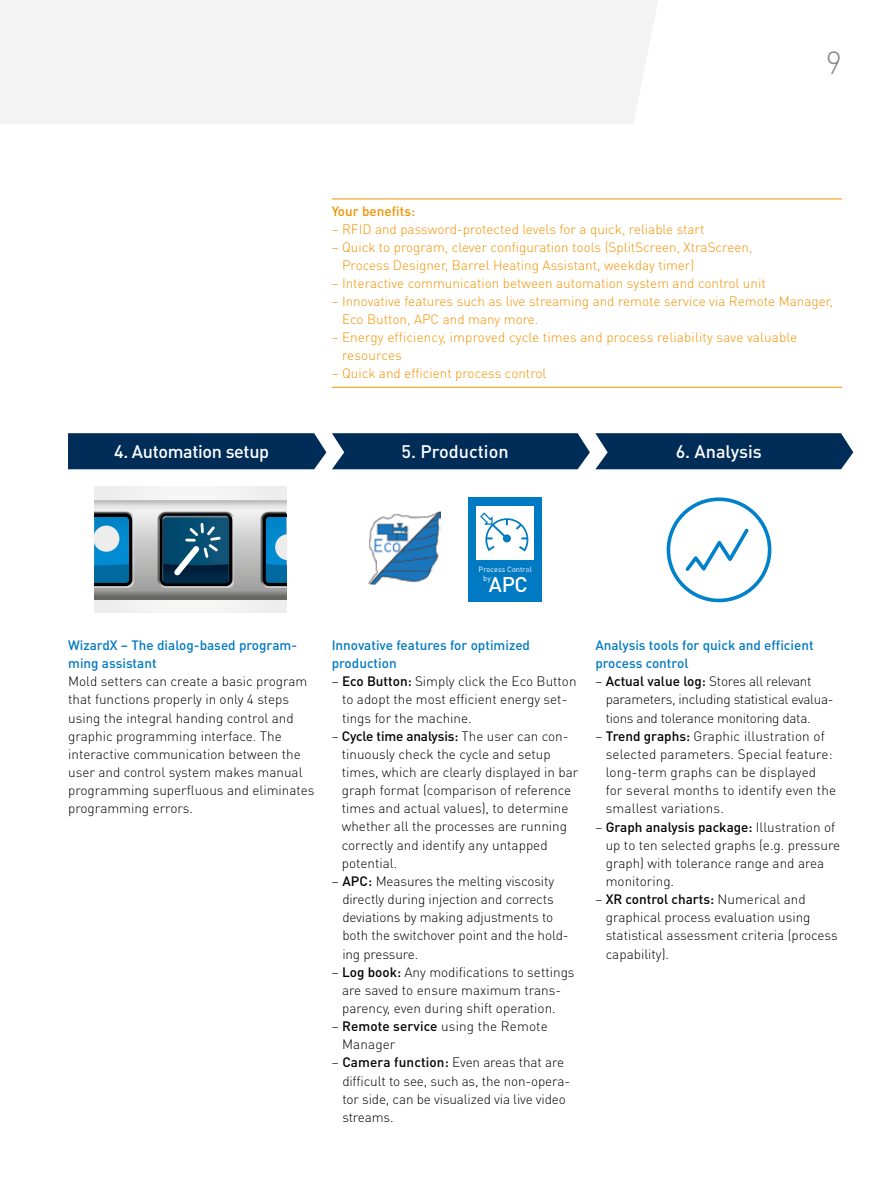
<style>
.page{position:relative;width:893px;height:1191px;background:#fff}
.page>*{position:absolute;margin:0;border:0;box-sizing:border-box;transform-origin:0 0}
.t1{font:300 31.5px "DIN Pro";color:#878787}
.t2{font:500 21.15px "DIN Pro";color:#fff}
.t3{font:500 18px "DIN Pro";color:#fff}
.t4{font:500 18px "DIN Pro";letter-spacing:-.02em;color:#fff}
.t5{font:300 13.5px/18.1px "DIN Pro";color:#000}
.t6{font:300 13.5px/18px "DIN Pro";color:#f39200}
.t7{font:500 13.5px/18.1px "DIN Pro";color:#007ac2}
.t8{font:300 13.5px/18.1px "DIN Pro";letter-spacing:-.02em;color:#000}
.t9{font:500 13.5px "DIN Pro";color:#f39200}
.t10{font:7.5px/8.1px "DIN Pro";color:#fff}
.s1{font-weight:500}
</style>
<div class="page">
<div style="left:0;top:0;width:658px;height:124px;background:#f3f3f3"></div>
<svg style="left:666px;top:497px;width:106px;height:106px"></svg>
<div style="left:94px;top:487px;width:192px;height:126px;background:#f2f2f2"></div>
<svg style="left:94px;top:500px;width:192px;height:99px"></svg>
<div style="left:261px;top:515px;width:25px;height:73px;background:#fff;opacity:.75"></div>
<div style="left:260px;top:511px;width:26px;height:74px;background:#000;opacity:.75"></div>
<div style="left:94px;top:515px;width:40px;height:73px;background:#fff;opacity:.75"></div>
<div style="left:94px;top:511px;width:40px;height:74px;background:#000;opacity:.75"></div>
<svg style="left:94px;top:513px;width:38px;height:73px;background:#036597"></svg>
<div style="left:94px;top:525px;width:25px;height:27px;background:#ededed;border-radius:50%"></div>
<svg style="left:263px;top:513px;width:23px;height:73px;background:#1f729c"></svg>
<div style="left:158px;top:515px;width:76px;height:73px;background:#fff;opacity:.75"></div>
<div style="left:157px;top:511px;width:77px;height:74px;background:#000;opacity:.75"></div>
<div style="left:160px;top:513px;width:72px;height:73px;border:2px solid #000;border-radius:6px"></div>
<div style="left:68px;top:433px;width:258px;height:36px;background:#002c58"></div>
<svg style="left:332px;top:433px;width:521px;height:36px;background:#0f3962"></svg>
<img style="left:369px;top:512px;width:71px;height:73px">
<div style="left:468px;top:498px;width:74px;height:104px;background:#007ac2"></div>
<div style="left:477px;top:506px;width:57px;height:54px;background:#fff"></div>
<svg style="left:480px;top:512px;width:48px;height:39px"></svg>
<hr style="left:332px;top:198px;width:510px;height:1px;background:#f39200">
<hr style="left:332px;top:387px;width:510px;height:1px;background:#f39200">
<h1 class="t1" style="left:826px;top:41px;width:18px">9</h1>
<p class="t9" style="left:332px;top:202px;width:85px">Your benefits:</p>
<p class="t6" style="left:332px;top:220px;width:374px">– RFID and password-protected levels for a quick, reliable start</p>
<p class="t6" style="left:342px;top:238px;width:412px;text-indent:-10px">– Quick to program, clever configuration tools (SplitScreen, XtraScreen,<br>Process Designer, Barrel Heating Assistant, weekday timer)</p>
<p class="t6" style="left:332px;top:274px;width:436px">– Interactive communication between automation system and control unit</p>
<p class="t6" style="left:342px;top:292px;width:493px;text-indent:-10px">– Innovative features such as live streaming and remote service via Remote Manager,<br>Eco Button, APC and many more.</p>
<p class="t6" style="left:342px;top:328px;width:457px;text-indent:-10px">– Energy efficiency, improved cycle times and process reliability save valuable resources</p>
<p class="t6" style="left:332px;top:364px;width:216px">– Quick and efficient process control</p>
<h3 class="t4" style="left:114px;top:439px;width:157px">4. Automation setup</h3>
<h3 class="t3" style="left:402px;top:439px;width:108px">5. Production</h3>
<h3 class="t3" style="left:676px;top:439px;width:88px">6. Analysis</h3>
<p class="t10" style="left:483px;top:565px;width:50px;text-indent:-5px">Process Control by</p>
<h2 class="t2" style="left:489px;top:570px;width:41px">APC</h2>
<p class="t7" style="left:68px;top:635px;width:231px">WizardX – The dialog-based program&shy;ming assistant</p>
<p class="t5" style="left:68px;top:671px;width:248px">Mold setters can create a basic program that functions properly in only 4 steps using the integral handing control and graphic programming interface. The interactive communication between the user and control system makes manual programming superfluous and eliminates programming errors.</p>
<p class="t7" style="left:332px;top:635px;width:200px">Innovative features for optimized production</p>
<p class="t5" style="left:342px;top:672px;width:236px;text-indent:-10px">– <span class="s1">Eco Button:</span> Simply click the Eco Button to adopt the most efficient energy set&shy;tings for the machine.</p>
<p class="t5" style="left:342px;top:726px;width:238px;text-indent:-10px">– <span class="s1">Cycle time analysis:</span> The user can con&shy;tinuously check the cycle and setup times, which are clearly displayed in bar graph format (comparison of reference times and actual values), to determine whether all the processes are running correctly and identify any untapped potential.</p>
<p class="t5" style="left:342px;top:871px;width:228px;text-indent:-11px">– <span class="s1">APC:</span> Measures the melting viscosity directly during injection and corrects deviations by making adjustments to both the switchover point and the hold&shy;ing pressure.</p>
<p class="t5" style="left:342px;top:962px;width:234px;text-indent:-10px">– <span class="s1">Log book:</span> Any modifications to settings are saved to ensure maximum trans&shy;parency, even during shift operation.</p>
<p class="t5" style="left:342px;top:1016px;width:207px;text-indent:-10px">– <span class="s1">Remote service</span> using the Remote<br>Manager</p>
<p class="t5" style="left:342px;top:1053px;width:229px;text-indent:-11px">– <span class="s1">Camera function:</span> Even areas that are difficult to see, such as, the non-opera&shy;tor side, can be visualized via live video streams.</p>
<p class="t7" style="left:595px;top:635px;width:220px">Analysis tools for quick and efficient process control</p>
<p class="t8" style="left:606px;top:672px;width:229px;text-indent:-10px">– <span class="s1">Actual value log:</span> Stores all relevant parameters, including statistical evalua&shy;tions and tolerance monitoring data.</p>
<p class="t5" style="left:606px;top:726px;width:232px;text-indent:-10px">– <span class="s1">Trend graphs:</span> Graphic illustration of selected parameters. Special feature: long-term graphs can be displayed for several months to identify even the smallest variations.</p>
<p class="t5" style="left:606px;top:817px;width:236px;text-indent:-10px">– <span class="s1">Graph analysis package:</span> Illustration of up to ten selected graphs (e.g. pressure graph) with tolerance range and area monitoring.</p>
<p class="t5" style="left:606px;top:889px;width:234px;text-indent:-10px">– <span class="s1">XR control charts:</span> Numerical and graphical process evaluation using statistical assessment criteria (process capability).</p>
</div>
